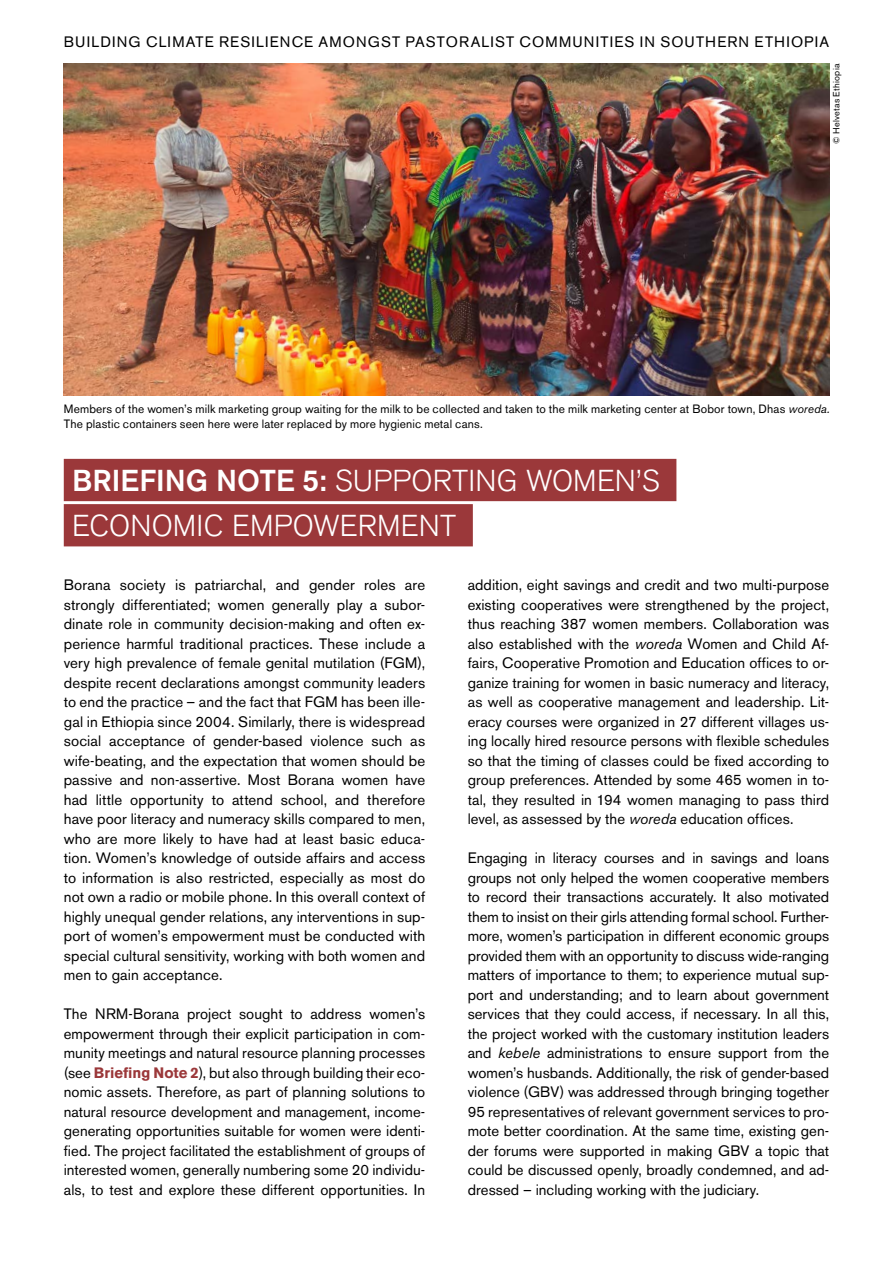
<style>
.page{position:relative;width:893px;height:1263px;background:#fff}
.page>*{position:absolute;margin:0;border:0;box-sizing:border-box;transform-origin:0 0}
.t1{font:300 30px/45.3px "Akzidenz Grotesk BE";letter-spacing:.005em;color:#fff}
.t2{font:15px/19.5px "Akzidenz Grotesk BE";letter-spacing:.005em;color:#000;text-align:justify}
.t3{font:15px "Akzidenz Grotesk BE";letter-spacing:.08em;color:#000}
.t4{font:12px/15px "Akzidenz Grotesk BE";letter-spacing:.01em;color:#000}
.t5{font:9px "Akzidenz Grotesk BE";letter-spacing:.03em;color:#000}
.s1{font-style:italic}
.s2{font-weight:500}
.s3{font-weight:700;color:#9b383a}
</style>
<div class="page">
<img style="left:64px;top:64px;width:765px;height:331px">
<div style="left:64px;top:459px;width:612px;height:42px;background:#9b383a"></div>
<div style="left:64px;top:504px;width:409px;height:42px;background:#9b383a"></div>
<p class="t3" style="left:64px;top:33px;width:767px">BUILDING CLIMATE RESILIENCE AMONGST PASTORALIST COMMUNITIES IN SOUTHERN ETHIOPIA</p>
<p class="t5" style="left:831px;top:144px;width:82px;rotate:-90deg">© Helvetas Ethiopia</p>
<p class="t4" style="left:64px;top:402px;width:768px">Members of the women’s milk marketing group waiting for the milk to be collected and taken to the milk marketing center at Bobor town, Dhas <span class="s1">woreda.<br></span>The plastic containers seen here were later replaced by more hygienic metal cans.</p>
<h1 class="t1" style="left:72px;top:458px;width:589px"><span class="s2">BRIEFING NOTE 5:</span> SUPPORTING WOMEN’S<br>ECONOMIC EMPOWERMENT</h1>
<p class="t2" style="left:64px;top:575px;width:363px">Borana society is patriarchal, and gender roles are strongly differentiated; women generally play a subor&shy;dinate role in community decision-making and often ex&shy;perience harmful traditional practices. These include a very high prevalence of female genital mutilation (FGM), despite recent declarations amongst community leaders to end the practice – and the fact that FGM has been ille&shy;gal in Ethiopia since 2004. Similarly, there is widespread social acceptance of gender-based violence such as wife-beating, and the expectation that women should be passive and non-assertive. Most Borana women have had little opportunity to attend school, and therefore have poor literacy and numeracy skills compared to men, who are more likely to have had at least basic educa&shy;tion. Women’s knowledge of outside affairs and access to information is also restricted, especially as most do not own a radio or mobile phone. In this overall context of highly unequal gender relations, any interventions in sup&shy;port of women’s empowerment must be conducted with special cultural sensitivity, working with both women and men to gain acceptance.</p>
<p class="t2" style="left:64px;top:1004px;width:363px">The NRM-Borana project sought to address women’s empowerment through their explicit participation in com&shy;munity meetings and natural resource planning processes (see <span class="s3">Briefing Note 2</span>), but also through building their eco&shy;nomic assets. Therefore, as part of planning solutions to natural resource development and management, income&shy;generating opportunities suitable for women were identi&shy;fied. The project facilitated the establishment of groups of interested women, generally numbering some 20 individu&shy;als, to test and explore these different opportunities. In</p>
<p class="t2" style="left:468px;top:575px;width:363px">addition, eight savings and credit and two multi-purpose existing cooperatives were strengthened by the project, thus reaching 387 women members. Collaboration was also established with the <span class="s1">woreda</span> Women and Child Af&shy;fairs, Cooperative Promotion and Education offices to or&shy;ganize training for women in basic numeracy and literacy, as well as cooperative management and leadership. Lit&shy;eracy courses were organized in 27 different villages us&shy;ing locally hired resource persons with flexible schedules so that the timing of classes could be fixed according to group preferences. Attended by some 465 women in to&shy;tal, they resulted in 194 women managing to pass third level, as assessed by the <span class="s1">woreda</span> education offices.</p>
<p class="t2" style="left:468px;top:848px;width:363px">Engaging in literacy courses and in savings and loans groups not only helped the women cooperative members to record their transactions accurately. It also motivated them to insist on their girls attending formal school. Further&shy;more, women’s participation in different economic groups provided them with an opportunity to discuss wide-ranging matters of importance to them; to experience mutual sup&shy;port and understanding; and to learn about government services that they could access, if necessary. In all this, the project worked with the customary institution leaders and <span class="s1">kebele</span> administrations to ensure support from the women’s husbands. Additionally, the risk of gender-based violence (GBV) was addressed through bringing together 95 representatives of relevant government services to pro&shy;mote better coordination. At the same time, existing gen&shy;der forums were supported in making GBV a topic that could be discussed openly, broadly condemned, and ad&shy;dressed – including working with the judiciary.</p>
</div>
